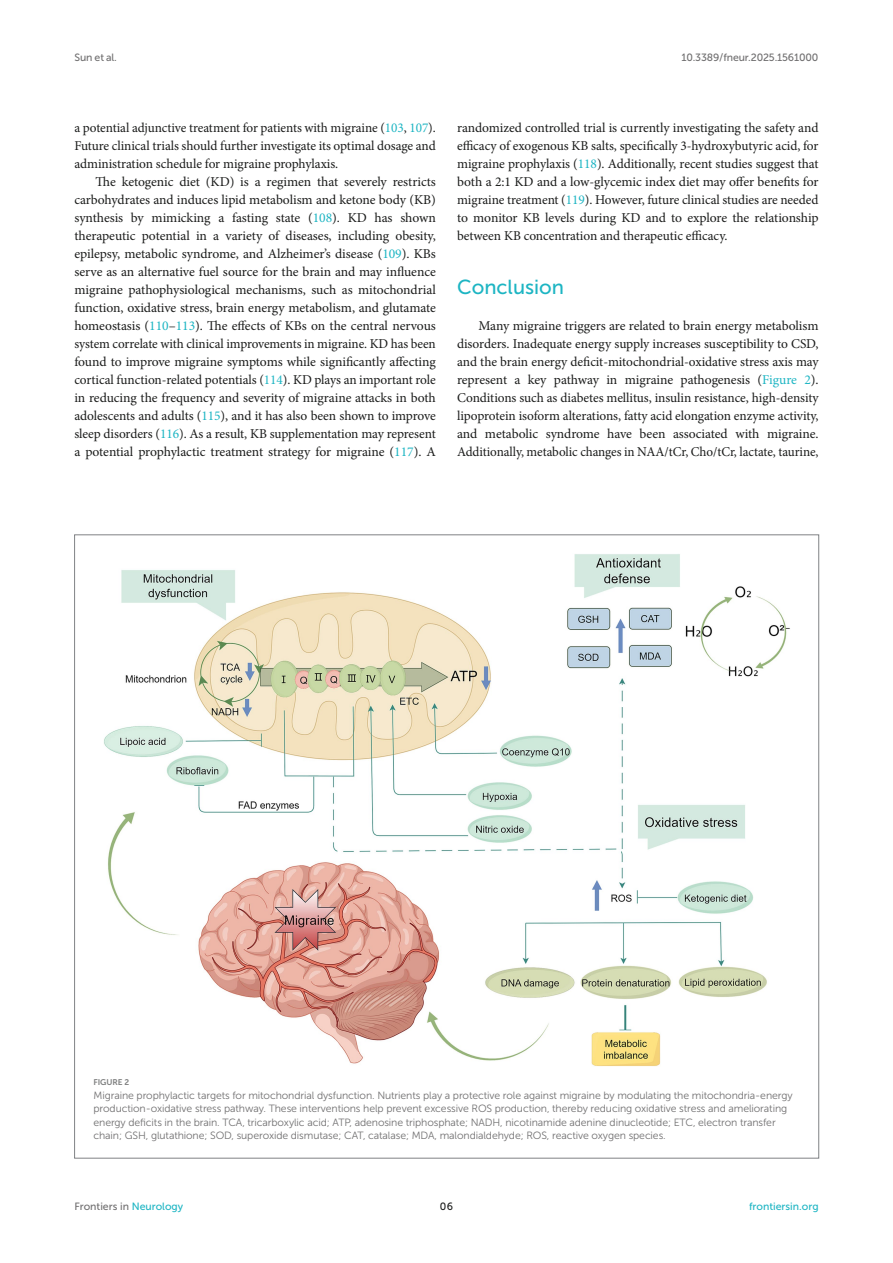
<style>
.page{position:relative;width:893px;height:1263px;background:#fff}
.page>*{position:absolute;margin:0;border:0;box-sizing:border-box;transform-origin:0 0}
.HEAD_1{font:20.25px "Museo Sans 500";color:#1db5c3}
.TEXT{font:13.5px/18px "Minion Pro";letter-spacing:-.005em;color:#1b1c1b;text-align:justify}
.FIG_LEG{font:10.5px/13.5px "Museo Sans 300";letter-spacing:-.01em;color:#706f70}
.t1{font:10.5px "Museo Sans 500";letter-spacing:-.015em;color:#706f70}
.t2{font:10.5px "Museo Sans 500";color:#1db5c3}
.t3{font:10.5px "Museo Sans 500";color:#1b1c1b}
.FIG_HD{font:8.25px "Museo Sans 700";letter-spacing:-.01em;color:#7e7f7f}
.s1{color:#1db5c3}
</style>
<div class="page">
<img style="left:104px;top:554px;width:686px;height:512px">
<p class="t1" style="left:74px;top:51px;width:44px">Sun et al.</p>
<p class="t1" style="left:681px;top:51px;width:139px">10.3389/fneur.2025.1561000</p>
<p class="TEXT" style="left:74px;top:119px;width:363px">a potential adjunctive treatment for patients with migraine (<span class="s1">103</span>, <span class="s1">107</span>).<br>Future clinical trials should further investigate its optimal dosage and administration schedule for migraine prophylaxis.</p>
<p class="TEXT" style="left:74px;top:173px;width:363px;text-indent:21px">The ketogenic diet (KD) is a regimen that severely restricts carbohydrates and induces lipid metabolism and ketone body (KB) synthesis by mimicking a fasting state (<span class="s1">108</span>). KD has shown therapeutic potential in a variety of diseases, including obesity, epilepsy, metabolic syndrome, and Alzheimer’s disease (<span class="s1">109</span>). KBs serve as an alternative fuel source for the brain and may influence migraine pathophysiological mechanisms, such as mitochondrial function, oxidative stress, brain energy metabolism, and glutamate homeostasis (<span class="s1">110</span>–<span class="s1">113</span>). The effects of KBs on the central nervous system correlate with clinical improvements in migraine. KD has been found to improve migraine symptoms while significantly affecting cortical function-related potentials (<span class="s1">114</span>). KD plays an important role in reducing the frequency and severity of migraine attacks in both adolescents and adults (<span class="s1">115</span>), and it has also been shown to improve sleep disorders (<span class="s1">116</span>). As a result, KB supplementation may represent a potential prophylactic treatment strategy for migraine (<span class="s1">117</span>). A</p>
<p class="TEXT" style="left:457px;top:119px;width:363px">randomized controlled trial is currently investigating the safety and efficacy of exogenous KB salts, specifically 3-hydroxybutyric acid, for migraine prophylaxis (<span class="s1">118</span>). Additionally, recent studies suggest that both a 2:1 KD and a low-glycemic index diet may offer benefits for migraine treatment (<span class="s1">119</span>). However, future clinical studies are needed to monitor KB levels during KD and to explore the relationship between KB concentration and therapeutic efficacy.</p>
<p class="HEAD_1" style="left:457px;top:276px;width:108px">Conclusion</p>
<p class="TEXT" style="left:457px;top:317px;width:363px;text-indent:21px">Many migraine triggers are related to brain energy metabolism disorders. Inadequate energy supply increases susceptibility to CSD, and the brain energy deficit-mitochondrial-oxidative stress axis may represent a key pathway in migraine pathogenesis (<span class="s1">Figure 2</span>).<br>Conditions such as diabetes mellitus, insulin resistance, high-density lipoprotein isoform alterations, fatty acid elongation enzyme activity, and metabolic syndrome have been associated with migraine.<br>Additionally, metabolic changes in NAA/tCr, Cho/tCr, lactate, taurine,</p>
<p class="FIG_HD" style="left:94px;top:1078px;width:37px">FIGURE 2</p>
<p class="FIG_LEG" style="left:94px;top:1088px;width:701px">Migraine prophylactic targets for mitochondrial dysfunction. Nutrients play a protective role against migraine by modulating the mitochondria-energy production-oxidative stress pathway. These interventions help prevent excessive ROS production, thereby reducing oxidative stress and ameliorating energy deficits in the brain. TCA, tricarboxylic acid; ATP, adenosine triphosphate; NADH, nicotinamide adenine dinucleotide; ETC, electron transfer chain; GSH, glutathione; SOD, superoxide dismutase; CAT, catalase; MDA, malondialdehyde; ROS, reactive oxygen species.</p>
<p class="t1" style="left:74px;top:1200px;width:110px">Frontiers in <span class="s1">Neurology</span></p>
<p class="t3" style="left:440px;top:1200px;width:15px">06</p>
<p class="t2" style="left:749px;top:1200px;width:71px">frontiersin.org</p>
</div>
